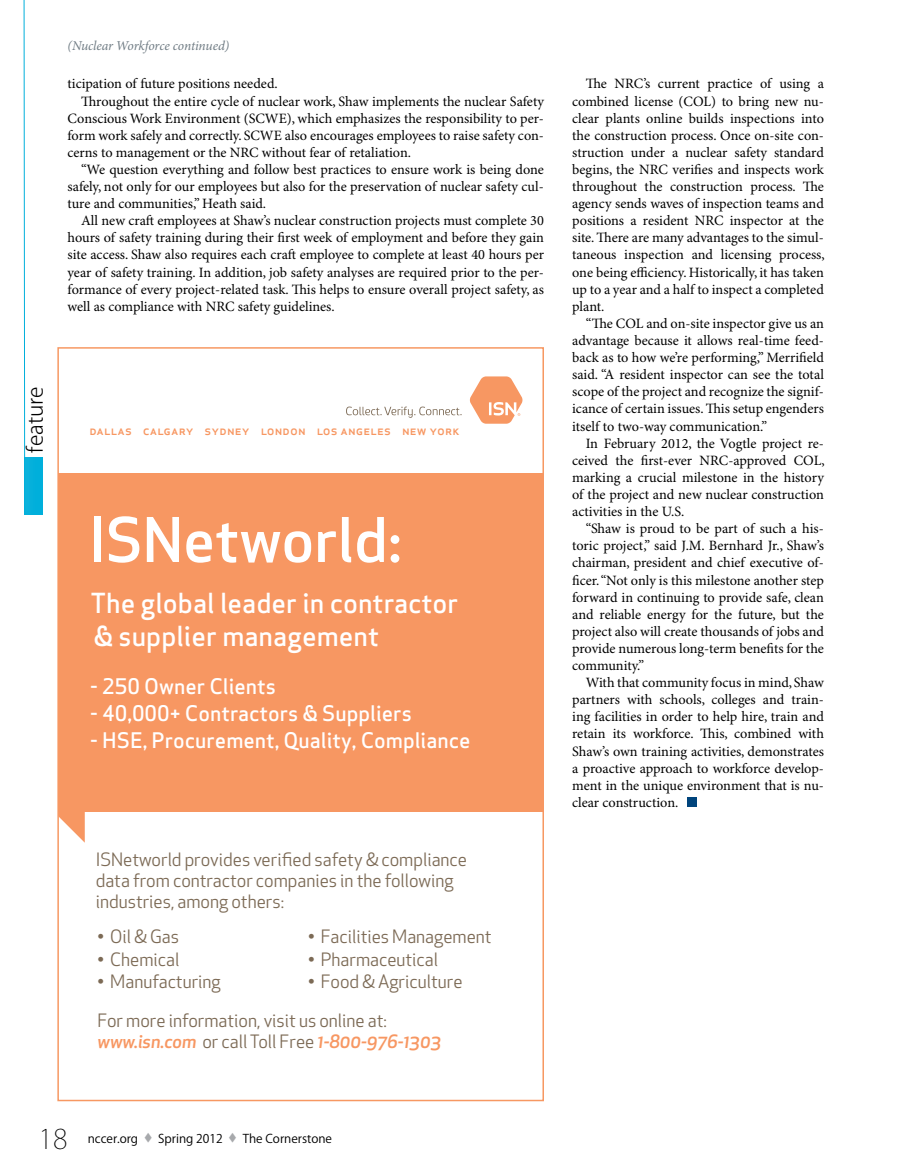
<style>
.page{position:relative;width:905px;height:1175px;background:#fff}
.page>*{position:absolute;margin:0;border:0;box-sizing:border-box;transform-origin:0 0}
.t1{font:500 60px "Apex New";letter-spacing:.02em;color:#fff}
.t2{font:27px/33px "Apex Sans Medium T";color:#fff}
.t3{font:200 27px "Koz Go Pro";color:#000}
.t4{font:21px "Apex Sans Medium T";color:#fff}
.t5{font:300 21px "Koz Go Pro";color:#000}
.t6{font:18px/21px "Apex New";color:#7c6a55}
.t7{font:italic 500 18px "Apex New";color:#f79762}
.t8{font:14.25px "Minion Pro";letter-spacing:-.005em;color:#000}
.t9{font:italic 13.5px "Minion Pro";letter-spacing:-.01em;color:#707c84}
.t10{font:12.9px "Apex Sans Medium C";letter-spacing:.01em;color:#f79762}
.t11{font:12px "Koz Go Pro";color:#000}
.s1{font-weight:400;font-style:normal;color:#7c6a55}
.s2{color:#a7a9ac}
</style>
<div class="page">
<div style="left:25px;top:457px;width:18px;height:57px;background:#00afdb"></div>
<div style="left:14px;top:0;width:21px;height:522px;background:#fff"></div>
<svg style="left:23px;top:0;width:2px;height:515px"></svg>
<div style="left:687px;top:797px;width:9px;height:10px;background:#00447c"></div>
<svg style="left:60px;top:811px;width:25px;height:31px"></svg>
<div style="left:58px;top:474px;width:485px;height:337px;background:#f79762"></div>
<svg style="left:346px;top:406px;width:115px;height:12px"></svg>
<svg style="left:469px;top:376px;width:54px;height:48px"></svg>
<div style="left:57px;top:347px;width:487px;height:754px;border:2px solid #f79862"></div>
<p class="t9" style="left:68px;top:38px;width:163px">(Nuclear Workforce continued)</p>
<p class="t8" style="left:68px;top:75px;width:212px">ticipation of future positions needed.</p>
<p class="t8" style="left:81px;top:92px;width:464px">Throughout the entire cycle of nuclear work, Shaw implements the nuclear Safety</p>
<p class="t8" style="left:68px;top:109px;width:478px">Conscious Work Environment (SCWE), which emphasizes the responsibility to per-</p>
<p class="t8" style="left:68px;top:127px;width:478px">form work safely and correctly. SCWE also encourages employees to raise safety con-</p>
<p class="t8" style="left:68px;top:144px;width:345px">cerns to management or the NRC without fear of retaliation.</p>
<p class="t8" style="left:81px;top:161px;width:464px">“We question everything and follow best practices to ensure work is being done</p>
<p class="t8" style="left:68px;top:178px;width:478px">safely, not only for our employees but also for the preservation of nuclear safety cul-</p>
<p class="t8" style="left:68px;top:195px;width:200px">ture and communities,” Heath said.</p>
<p class="t8" style="left:81px;top:212px;width:464px">All new craft employees at Shaw’s nuclear construction projects must complete 30</p>
<p class="t8" style="left:68px;top:229px;width:478px">hours of safety training during their first week of employment and before they gain</p>
<p class="t8" style="left:68px;top:246px;width:478px">site access. Shaw also requires each craft employee to complete at least 40 hours per</p>
<p class="t8" style="left:68px;top:263px;width:478px">year of safety training. In addition, job safety analyses are required prior to the per-</p>
<p class="t8" style="left:68px;top:280px;width:478px">formance of every project-related task. This helps to ensure overall project safety, as</p>
<p class="t8" style="left:68px;top:298px;width:269px">well as compliance with NRC safety guidelines.</p>
<p class="t5" style="left:21px;top:452px;width:68px;rotate:-90deg">feature</p>
<p class="t10" style="left:90px;top:422px;width:371px">dallas calgary sydney london los angeles new york</p>
<p class="t1" style="left:89px;top:500px;width:314px">ISNetworld:</p>
<p class="t2" style="left:90px;top:586px;width:369px">The global leader in contractor &amp; supplier management</p>
<p class="t4" style="left:90px;top:672px;width:187px">- 250 Owner Clients</p>
<p class="t4" style="left:90px;top:699px;width:323px">- 40,000+ Contractors &amp; Suppliers</p>
<p class="t4" style="left:90px;top:727px;width:382px">- HSE, Procurement, Quality, Compliance</p>
<p class="t6" style="left:96px;top:848px;width:373px">ISNetworld provides verified safety &amp; compliance data from contractor companies in the following industries, among others:</p>
<p class="t6" style="left:97px;top:925px;width:83px">• Oil &amp; Gas</p>
<p class="t6" style="left:97px;top:948px;width:83px">• Chemical</p>
<p class="t6" style="left:97px;top:971px;width:125px">• Manufacturing</p>
<p class="t6" style="left:308px;top:925px;width:185px">• Facilities Management</p>
<p class="t6" style="left:308px;top:948px;width:131px">• Pharmaceutical</p>
<p class="t6" style="left:97px;top:962px;width:366px;line-height:39px;text-indent:211px">• Food &amp; Agriculture<br>For more information, visit us online at:</p>
<p class="t7" style="left:97px;top:1029px;width:345px">www.isn.com <span class="s1">or call Toll Free</span> 1-800-976-1303</p>
<p class="t8" style="left:585px;top:75px;width:240px">The NRC’s current practice of using a</p>
<p class="t8" style="left:572px;top:92px;width:253px">combined license (COL) to bring new nu-</p>
<p class="t8" style="left:572px;top:109px;width:253px">clear plants online builds inspections into</p>
<p class="t8" style="left:572px;top:127px;width:253px">the construction process. Once on-site con-</p>
<p class="t8" style="left:572px;top:144px;width:253px">struction under a nuclear safety standard</p>
<p class="t8" style="left:572px;top:161px;width:253px">begins, the NRC verifies and inspects work</p>
<p class="t8" style="left:572px;top:178px;width:253px">throughout the construction process. The</p>
<p class="t8" style="left:572px;top:195px;width:253px">agency sends waves of inspection teams and</p>
<p class="t8" style="left:572px;top:212px;width:253px">positions a resident NRC inspector at the</p>
<p class="t8" style="left:572px;top:229px;width:253px">site. There are many advantages to the simul-</p>
<p class="t8" style="left:572px;top:246px;width:254px">taneous inspection and licensing process,</p>
<p class="t8" style="left:572px;top:263px;width:253px">one being efficiency. Historically, it has taken</p>
<p class="t8" style="left:572px;top:280px;width:253px">up to a year and a half to inspect a completed</p>
<p class="t8" style="left:572px;top:298px;width:34px">plant.</p>
<p class="t8" style="left:585px;top:315px;width:240px">“The COL and on-site inspector give us an</p>
<p class="t8" style="left:572px;top:332px;width:253px">advantage because it allows real-time feed-</p>
<p class="t8" style="left:572px;top:349px;width:253px">back as to how we’re performing,” Merrifield</p>
<p class="t8" style="left:572px;top:366px;width:253px">said. “A resident inspector can see the total</p>
<p class="t8" style="left:572px;top:383px;width:253px">scope of the project and recognize the signif-</p>
<p class="t8" style="left:572px;top:400px;width:253px">icance of certain issues. This setup engenders</p>
<p class="t8" style="left:572px;top:417px;width:196px">itself to two-way communication.”</p>
<p class="t8" style="left:585px;top:434px;width:240px">In February 2012, the Vogtle project re-</p>
<p class="t8" style="left:572px;top:451px;width:254px">ceived the first-ever NRC-approved COL,</p>
<p class="t8" style="left:572px;top:469px;width:253px">marking a crucial milestone in the history</p>
<p class="t8" style="left:572px;top:486px;width:253px">of the project and new nuclear construction</p>
<p class="t8" style="left:572px;top:503px;width:114px">activities in the U.S.</p>
<p class="t8" style="left:585px;top:520px;width:240px">“Shaw is proud to be part of such a his-</p>
<p class="t8" style="left:572px;top:537px;width:253px">toric project,” said J.M. Bernhard Jr., Shaw’s</p>
<p class="t8" style="left:572px;top:554px;width:253px">chairman, president and chief executive of-</p>
<p class="t8" style="left:572px;top:571px;width:253px">ficer. “Not only is this milestone another step</p>
<p class="t8" style="left:572px;top:588px;width:253px">forward in continuing to provide safe, clean</p>
<p class="t8" style="left:572px;top:605px;width:253px">and reliable energy for the future, but the</p>
<p class="t8" style="left:572px;top:622px;width:253px">project also will create thousands of jobs and</p>
<p class="t8" style="left:572px;top:640px;width:253px">provide numerous long-term benefits for the</p>
<p class="t8" style="left:572px;top:657px;width:74px">community.”</p>
<p class="t8" style="left:585px;top:674px;width:240px">With that community focus in mind, Shaw</p>
<p class="t8" style="left:572px;top:691px;width:253px">partners with schools, colleges and train-</p>
<p class="t8" style="left:572px;top:708px;width:253px">ing facilities in order to help hire, train and</p>
<p class="t8" style="left:572px;top:725px;width:253px">retain its workforce. This, combined with</p>
<p class="t8" style="left:572px;top:742px;width:253px">Shaw’s own training activities, demonstrates</p>
<p class="t8" style="left:572px;top:759px;width:253px">a proactive approach to workforce develop-</p>
<p class="t8" style="left:572px;top:776px;width:253px">ment in the unique environment that is nu-</p>
<p class="t8" style="left:572px;top:793px;width:108px">clear construction.</p>
<p class="t3" style="left:39px;top:1121px;width:30px">18</p>
<p class="t11" style="left:88px;top:1131px;width:246px">nccer.org <span class="s2">▼</span> Spring 2012 <span class="s2">▼</span> The Cornerstone</p>
</div>
